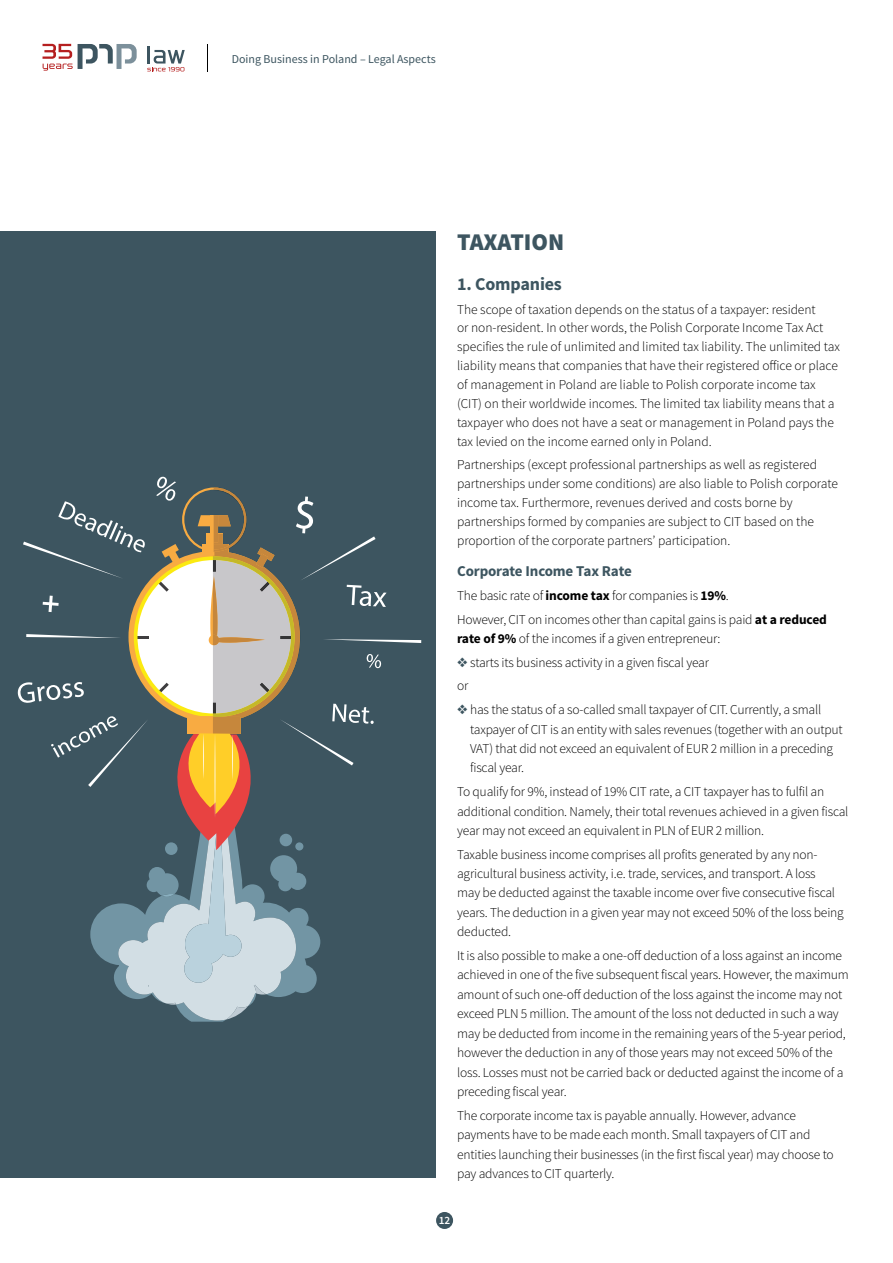
<style>
.page{position:relative;width:893px;height:1263px;background:#fff}
.page>*{position:absolute;margin:0;border:0;box-sizing:border-box;transform-origin:0 0}
.t1{font:900 24px "Source Sans Pro";letter-spacing:-.01em;color:#3d5560}
.t2{font:700 18px "Source Sans Pro";letter-spacing:-.01em;color:#3d5560}
.t3{font:700 15px "Source Sans Pro";letter-spacing:-.01em;color:#3d5560}
.t4{font:300 13.5px/19.5px "Source Sans Pro";letter-spacing:-.015em;color:#000}
.t5{font:12px "Source Sans Pro";color:#3d5560}
.t6{font:600 11.1px "Source Sans Pro";color:#fff}
.s1{font-weight:700}
.s2{color:#3d5560}
</style>
<div class="page">
<div style="left:436px;top:1212px;width:17px;height:17px;background:#3d5560;border-radius:50%"></div>
<hr style="left:147px;top:46px;width:3px;height:18px;background:#3d5560">
<svg style="left:147px;top:50px;width:38px;height:21px"></svg>
<svg style="left:43px;top:44px;width:94px;height:27px"></svg>
<svg style="left:207px;top:44px;width:1px;height:27px"></svg>
<div style="left:0;top:232px;width:436px;height:946px;background:#3d5560"></div>
<svg style="left:17px;top:476px;width:404px;height:544px"></svg>
<p class="t5" style="left:232px;top:52px;width:206px">Doing Business in Poland – Legal Aspects</p>
<h1 class="t1" style="left:457px;top:226px;width:109px">TAXATION</h1>
<h2 class="t2" style="left:457px;top:273px;width:106px">1. Companies</h2>
<p class="t4" style="left:457px;top:300px;width:384px;line-height:18.9px">The scope of taxation depends on the status of a taxpayer: resident<br>or non-resident. In other words, the Polish Corporate Income Tax Act specifies the rule of unlimited and limited tax liability. The unlimited tax liability means that companies that have their registered office or place of management in Poland are liable to Polish corporate income tax (CIT) on their worldwide incomes. The limited tax liability means that a taxpayer who does not have a seat or management in Poland pays the tax levied on the income earned only in Poland.</p>
<p class="t4" style="left:457px;top:455px;width:382px;line-height:18.9px">Partnerships (except professional partnerships as well as registered partnerships under some conditions) are also liable to Polish corporate income tax. Furthermore, revenues derived and costs borne by partnerships formed by companies are subject to CIT based on the proportion of the corporate partners’ participation.</p>
<p class="t3" style="left:457px;top:562px;width:176px">Corporate Income Tax Rate</p>
<p class="t4" style="left:457px;top:584px;width:371px;line-height:23.7px">The basic rate of <span class="s1">income tax</span> for companies is <span class="s1">19%</span>.<br>However, CIT on incomes other than capital gains is paid <span class="s1">at a reduced</span></p>
<p class="t4" style="left:457px;top:629px;width:265px"><span class="s1">rate of 9%</span> of the incomes if a given entrepreneur:</p>
<p class="t4" style="left:457px;top:650px;width:253px;line-height:23.7px"><span class="s2">❖</span> starts its business activity in a given fiscal year or</p>
<p class="t4" style="left:470px;top:700px;width:374px;text-indent:-13px"><span class="s2">❖</span> has the status of a so-called small taxpayer of CIT. Currently, a small taxpayer of CIT is an entity with sales revenues (together with an output VAT) that did not exceed an equivalent of EUR 2 million in a preceding fiscal year.</p>
<p class="t4" style="left:457px;top:782px;width:393px">To qualify for 9%, instead of 19% CIT rate, a CIT taxpayer has to fulfil an additional condition. Namely, their total revenues achieved in a given fiscal year may not exceed an equivalent in PLN of EUR 2 million.</p>
<p class="t4" style="left:457px;top:844px;width:388px">Taxable business income comprises all profits generated by any non&shy;agricultural business activity, i.e. trade, services, and transport. A loss<br>may be deducted against the taxable income over five consecutive fiscal years. The deduction in a given year may not exceed 50% of the loss being deducted.</p>
<p class="t4" style="left:457px;top:946px;width:393px">It is also possible to make a one-off deduction of a loss against an income achieved in one of the five subsequent fiscal years. However, the maximum amount of such one-off deduction of the loss against the income may not exceed PLN 5 million. The amount of the loss not deducted in such a way may be deducted from income in the remaining years of the 5-year period, however the deduction in any of those years may not exceed 50% of the loss. Losses must not be carried back or deducted against the income of a preceding fiscal year.</p>
<p class="t4" style="left:457px;top:1105px;width:378px">The corporate income tax is payable annually. However, advance payments have to be made each month. Small taxpayers of CIT and entities launching their businesses (in the first fiscal year) may choose to pay advances to CIT quarterly.</p>
<p class="t6" style="left:439px;top:1213px;width:13px">12</p>
</div>
